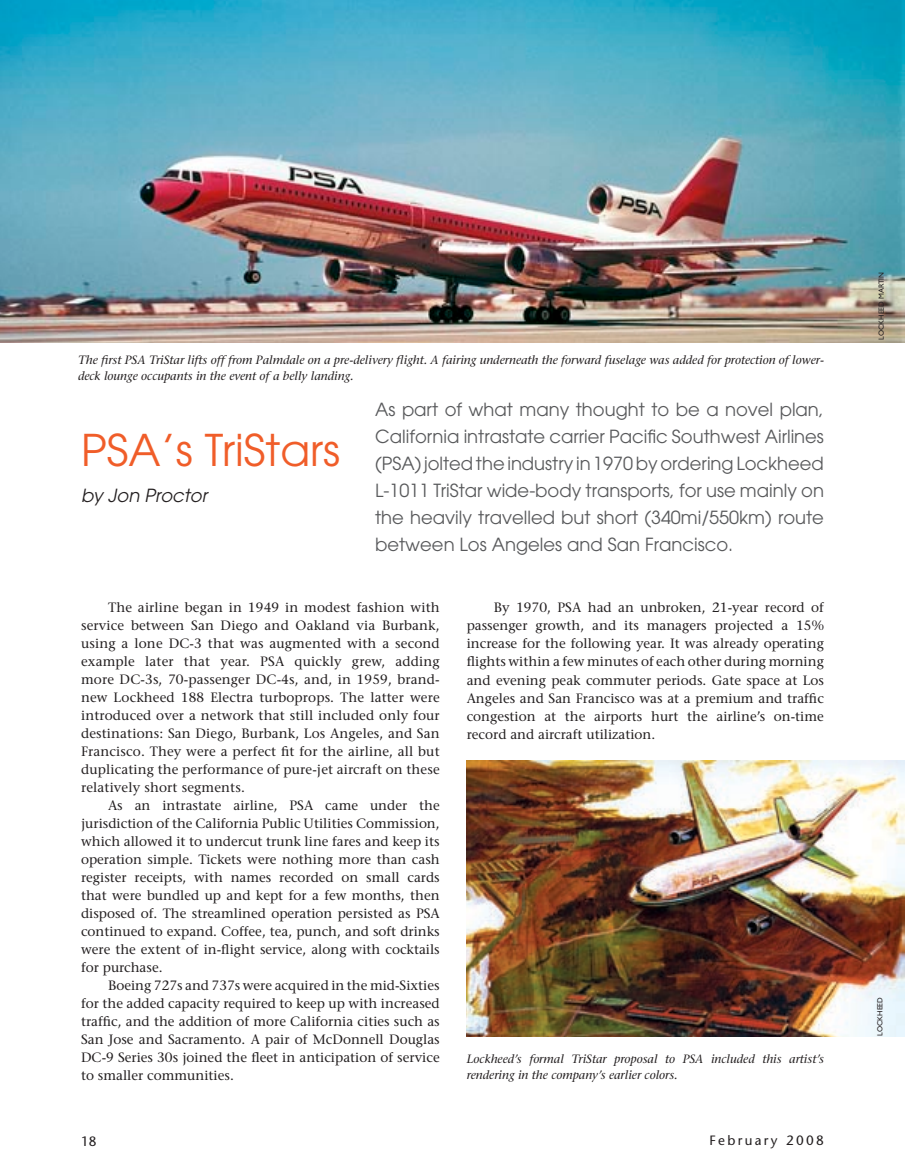
<style>
.page{position:relative;width:905px;height:1175px;background:#fff}
.page>*{position:absolute;margin:0;border:0;box-sizing:border-box;transform-origin:0 0}
.t1{font:43.5px "Avant Garde";color:#f05d29}
.t2{font:18px/27px "Avant Garde";color:#58595b;text-align:justify}
.t3{font:italic 18px "Avant Garde";color:#231f20}
.t4{font:13.5px/18px "Stone Serif";color:#231f20;text-align:justify}
.t5{font:13.5px "Stone Sans";letter-spacing:.17em;color:#231f20}
.t6{font:italic 12px/15.9px "Stone Serif";color:#231f20}
.t7{font:7.5px "Gill Sans";color:#231f20}
</style>
<div class="page">
<img style="left:0;top:0;width:904px;height:342px">
<img style="left:466px;top:760px;width:438px;height:276px">
<p class="t6" style="left:78px;top:351px;width:747px">The first PSA TriStar lifts off from Palmdale on a pre-delivery flight. A fairing underneath the forward fuselage was added for protection of lower&shy;deck lounge occupants in the event of a belly landing.</p>
<h1 class="t1" style="left:81px;top:425px;width:260px">PSA’s TriStars</h1>
<h2 class="t3" style="left:81px;top:484px;width:128px">by Jon Proctor</h2>
<p class="t2" style="left:375px;top:396px;width:450px">As part of what many thought to be a novel plan, California intrastate carrier Pacific Southwest Airlines (PSA) jolted the industry in 1970 by ordering Lockheed L-1011 TriStar wide-body transports, for use mainly on the heavily travelled but short (340mi/550km) route between Los Angeles and San Francisco.</p>
<p class="t4" style="left:81px;top:598px;width:360px;text-indent:27px">The airline began in 1949 in modest fashion with service between San Diego and Oakland via Burbank, using a lone DC-3 that was augmented with a second example later that year. PSA quickly grew, adding more DC-3s, 70-passenger DC-4s, and, in 1959, brand&shy;new Lockheed 188 Electra turboprops. The latter were introduced over a network that still included only four destinations: San Diego, Burbank, Los Angeles, and San Francisco. They were a perfect fit for the airline, all but duplicating the performance of pure-jet aircraft on these relatively short segments.</p>
<p class="t4" style="left:81px;top:796px;width:360px;text-indent:27px">As an intrastate airline, PSA came under the jurisdiction of the California Public Utilities Commission, which allowed it to undercut trunk line fares and keep its operation simple. Tickets were nothing more than cash register receipts, with names recorded on small cards that were bundled up and kept for a few months, then disposed of. The streamlined operation persisted as PSA continued to expand. Coffee, tea, punch, and soft drinks were the extent of in-flight service, along with cocktails for purchase.</p>
<p class="t4" style="left:81px;top:976px;width:360px;text-indent:27px">Boeing 727s and 737s were acquired in the mid-Sixties for the added capacity required to keep up with increased traffic, and the addition of more California cities such as San Jose and Sacramento. A pair of McDonnell Douglas DC-9 Series 30s joined the fleet in anticipation of service to smaller communities.</p>
<p class="t4" style="left:466px;top:598px;width:359px;text-indent:27px">By 1970, PSA had an unbroken, 21-year record of passenger growth, and its managers projected a 15% increase for the following year. It was already operating flights within a few minutes of each other during morning and evening peak commuter periods. Gate space at Los Angeles and San Francisco was at a premium and traffic congestion at the airports hurt the airline’s on-time record and aircraft utilization.</p>
<p class="t6" style="left:466px;top:1051px;width:359px">Lockheed’s formal TriStar proposal to PSA included this artist’s rendering in the company’s earlier colors.</p>
<p class="t5" style="left:81px;top:1132px;width:17px">18</p>
<p class="t5" style="left:709px;top:1132px;width:116px">February 2008</p>
<p class="t7" style="left:876px;top:340px;width:69px;rotate:-90deg">LOCKHEED MARTIN</p>
<p class="t7" style="left:875px;top:1035px;width:40px;rotate:-90deg">LOCKHEED</p>
</div>
